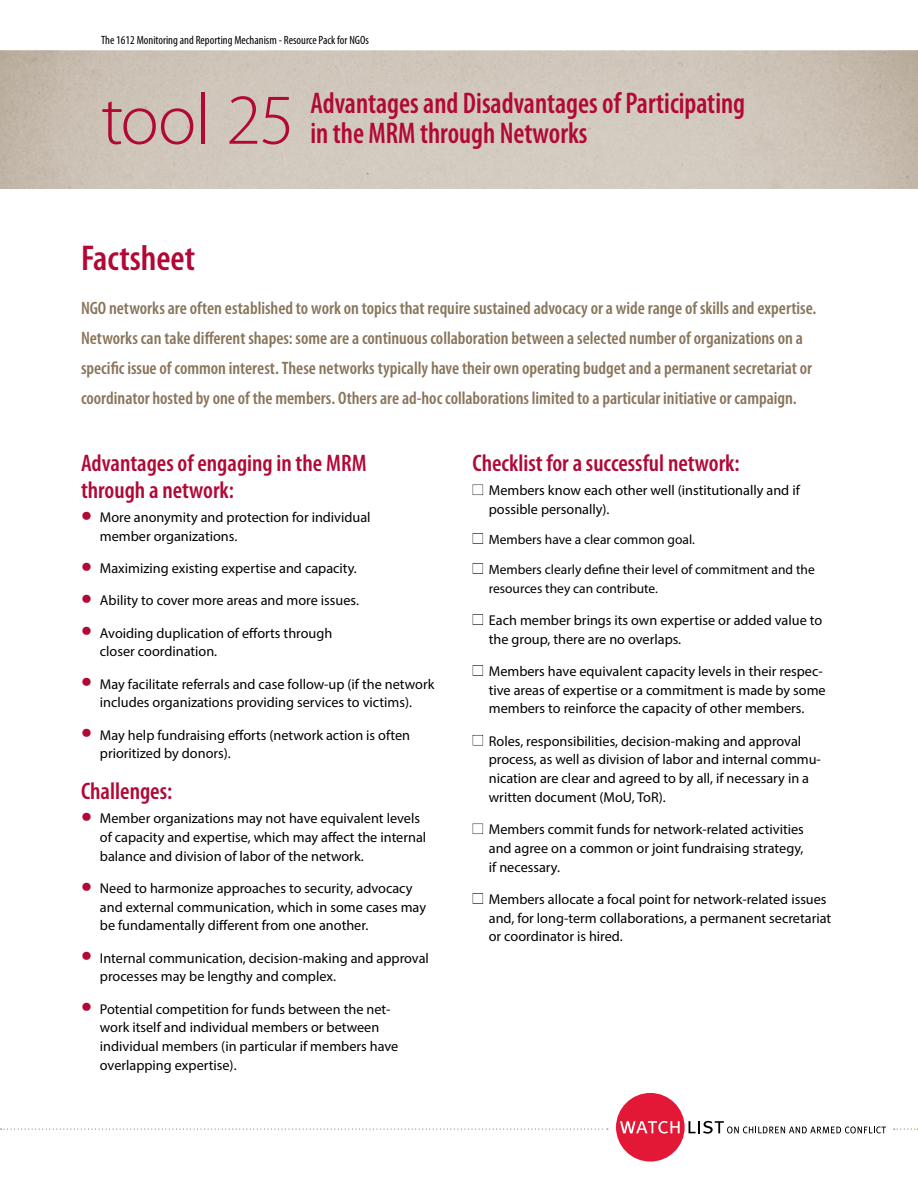
<style>
.page{position:relative;width:918px;height:1188px;background:#fff}
.page>*{position:absolute;margin:0;border:0;box-sizing:border-box;transform-origin:0 0}
.t1{font:300 72px "Myriad Pro";letter-spacing:-.02em;color:#b10836}
.t2{font:600 condensed 36px "Myriad Pro";color:#b10836}
.t3{font:600 condensed 30px "Myriad Pro";color:#b10836;scale:.93 1}
.t4{font:600 condensed 24px/27px "Myriad Pro";color:#b10836}
.t5{font:600 condensed 18px/30px "Myriad Pro";color:#88755b}
.t6{font:14.25px/18.8px "Myriad Pro";color:#000}
.t7{font:13.5px/18.8px "Myriad Pro";color:#000}
.t8{font:condensed 12px "Myriad Pro";color:#000}
.s1{font-size:39px;color:#b10836}
</style>
<div class="page">
<svg style="left:1px;top:1129px;width:607px;height:1px"></svg>
<div style="left:616px;top:1093px;width:69px;height:69px;background:#e31837;border-radius:50%"></div>
<svg style="left:620px;top:1121px;width:60px;height:13px"></svg>
<svg style="left:689px;top:1121px;width:197px;height:13px"></svg>
<svg style="left:894px;top:1129px;width:24px;height:1px"></svg>
<div style="left:459px;top:472px;width:39px;height:24px;background:#000;opacity:.2"></div>
<div style="left:459px;top:521px;width:39px;height:24px;background:#000;opacity:.2"></div>
<div style="left:459px;top:551px;width:39px;height:24px;background:#000;opacity:.2"></div>
<div style="left:459px;top:602px;width:39px;height:24px;background:#000;opacity:.2"></div>
<div style="left:459px;top:653px;width:39px;height:24px;background:#000;opacity:.2"></div>
<div style="left:459px;top:723px;width:39px;height:24px;background:#000;opacity:.2"></div>
<div style="left:459px;top:811px;width:39px;height:24px;background:#000;opacity:.2"></div>
<div style="left:459px;top:881px;width:39px;height:24px;background:#000;opacity:.2"></div>
<p class="t8" style="left:101px;top:33px;width:269px">The 1612 Monitoring and Reporting Mechanism - Resource Pack for NGOs</p>
<h1 class="t1" style="left:101px;top:80px;width:195px">tool 25</h1>
<h3 class="t3" style="left:310px;top:87px;width:469px">Advantages and Disadvantages of Participating</h3>
<h3 class="t3" style="left:310px;top:117px;width:299px">in the MRM through Networks</h3>
<h2 class="t2" style="left:81px;top:238px;width:116px">Factsheet</h2>
<p class="t5" style="left:81px;top:293px;width:737px">NGO networks are often established to work on topics that require sustained advocacy or a wide range of skills and expertise.<br>Networks can take different shapes: some are a continuous collaboration between a selected number of organizations on a specific issue of common interest. These networks typically have their own operating budget and a permanent secretariat or coordinator hosted by one of the members. Others are ad-hoc collaborations limited to a particular initiative or campaign.</p>
<h3 class="t4" style="left:81px;top:450px;width:287px">Advantages of engaging in the MRM through a network:</h3>
<p class="t6" style="left:100px;top:508px;width:272px;text-indent:-19px"><span class="s1">•</span> More anonymity and protection for individual member organizations.</p>
<p class="t6" style="left:81px;top:559px;width:277px"><span class="s1">•</span> Maximizing existing expertise and capacity.</p>
<p class="t6" style="left:81px;top:591px;width:280px"><span class="s1">•</span> Ability to cover more areas and more issues.</p>
<p class="t6" style="left:100px;top:623px;width:234px;text-indent:-19px"><span class="s1">•</span> Avoiding duplication of efforts through closer coordination.</p>
<p class="t6" style="left:81px;top:674px;width:355px;text-align:center"><span class="s1">•</span> May facilitate referrals and case follow-up (if the network includes organizations providing services to victims).</p>
<p class="t6" style="left:100px;top:725px;width:312px;text-indent:-19px"><span class="s1">•</span> May help fundraising efforts (network action is often prioritized by donors).</p>
<h3 class="t4" style="left:81px;top:778px;width:93px">Challenges:</h3>
<p class="t6" style="left:100px;top:809px;width:328px;text-indent:-19px"><span class="s1">•</span> Member organizations may not have equivalent levels of capacity and expertise, which may affect the internal balance and division of labor of the network.</p>
<p class="t6" style="left:100px;top:878px;width:328px;text-indent:-19px"><span class="s1">•</span> Need to harmonize approaches to security, advocacy and external communication, which in some cases may be fundamentally different from one another.</p>
<p class="t6" style="left:100px;top:948px;width:331px;text-indent:-19px"><span class="s1">•</span> Internal communication, decision-making and approval processes may be lengthy and complex.</p>
<p class="t6" style="left:100px;top:999px;width:300px;text-indent:-19px"><span class="s1">•</span> Potential competition for funds between the net&shy;work itself and individual members or between individual members (in particular if members have overlapping expertise).</p>
<h3 class="t4" style="left:472px;top:450px;width:269px">Checklist for a successful network:</h3>
<p class="t6" style="left:489px;top:481px;width:313px">Members know each other well (institutionally and if possible personally).</p>
<p class="t7" style="left:489px;top:530px;width:208px">Members have a clear common goal.</p>
<p class="t7" style="left:489px;top:560px;width:327px">Members clearly define their level of commitment and the resources they can contribute.</p>
<p class="t6" style="left:489px;top:611px;width:335px">Each member brings its own expertise or added value to the group, there are no overlaps.</p>
<p class="t6" style="left:489px;top:662px;width:338px">Members have equivalent capacity levels in their respec&shy;tive areas of expertise or a commitment is made by some members to reinforce the capacity of other members.</p>
<p class="t6" style="left:489px;top:731px;width:334px">Roles, responsibilities, decision-making and approval process, as well as division of labor and internal commu&shy;nication are clear and agreed to by all, if necessary in a written document (MoU, ToR).</p>
<p class="t6" style="left:489px;top:820px;width:317px;text-align:justify">Members commit funds for network-related activities and agree on a common or joint fundraising strategy, if necessary.</p>
<p class="t6" style="left:489px;top:890px;width:344px">Members allocate a focal point for network-related issues and, for long-term collaborations, a permanent secretariat or coordinator is hired.</p>
</div>
